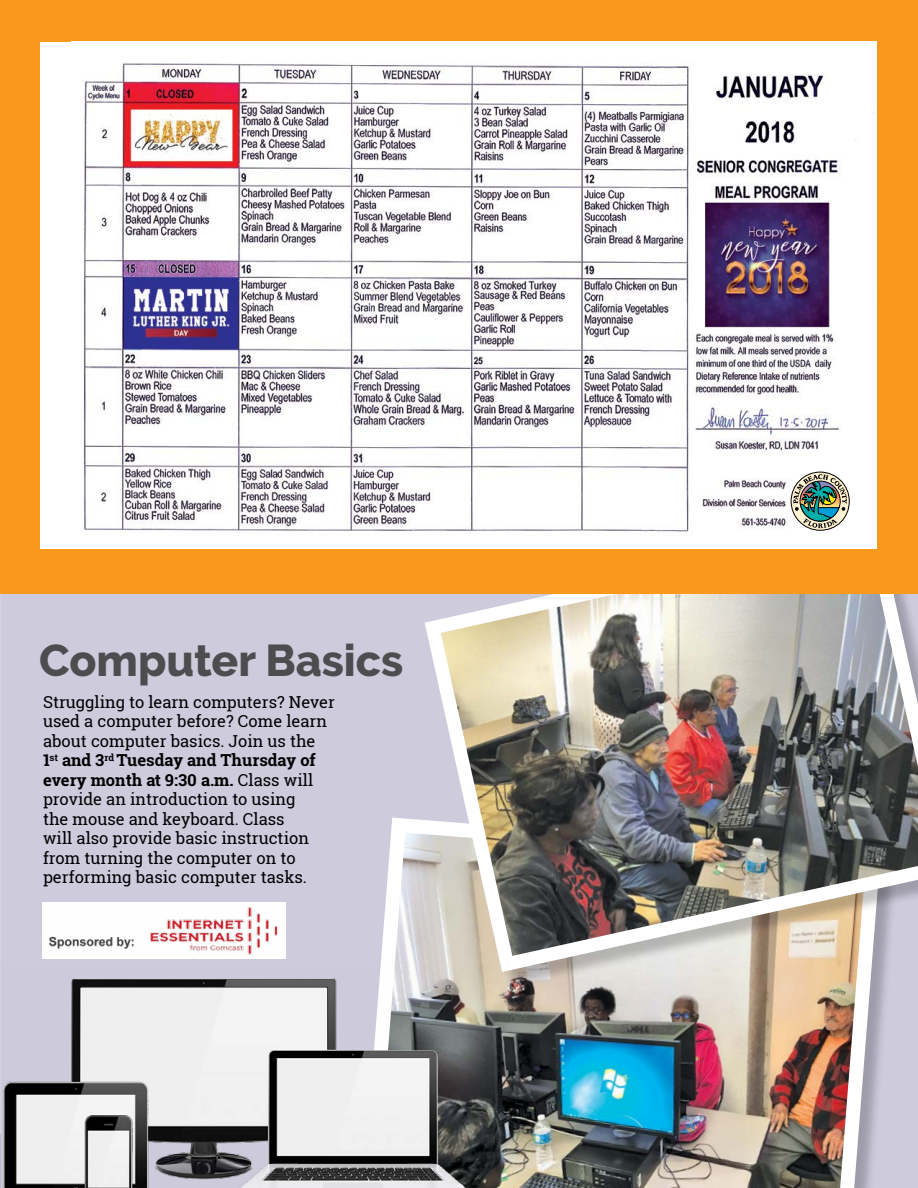
<style>
.page{position:relative;width:918px;height:1188px;background:#fff}
.page>*{position:absolute;margin:0;border:0;box-sizing:border-box;transform-origin:0 0}
.t1{font:800 44.4px "Raleway";color:#4d4d4f}
.t2{font:16.5px/19.5px "Roboto Slab";color:#000}
.t3{font:300 15px "Roboto Slab";color:#000}
.s1{font-weight:700}
</style>
<div class="page">
<div style="left:0;top:594px;width:918px;height:594px;background:#cecbdd"></div>
<img style="left:380px;top:817px;width:505px;height:371px">
<img style="left:417px;top:594px;width:501px;height:386px">
<img style="left:3px;top:967px;width:485px;height:221px">
<div style="left:42px;top:902px;width:243px;height:56px;background:#fff"></div>
<img style="left:49px;top:907px;width:229px;height:48px">
<div style="left:0;top:0;width:918px;height:594px;background:#f8991d"></div>
<div style="left:40px;top:42px;width:838px;height:507px;background:#fff"></div>
<img style="left:83px;top:62px;width:791px;height:470px">
<div style="left:791px;top:472px;width:59px;height:59px;border:1px solid #000;border-radius:50%"></div>
<svg style="left:793px;top:474px;width:54px;height:54px;background:#829a8b"></svg>
<p class="t1" style="left:39px;top:635px;width:366px">Computer Basics</p>
<p class="t2" style="left:43px;top:692px;width:293px">Struggling to learn computers? Never used a computer before? Come learn about computer basics. Join us the<br><span class="s1">1</span><sup>st</sup> <span class="s1">and 3</span><sup>rd</sup> <span class="s1">Tuesday and Thursday of every month at 9:30 a.m.</span> Class will provide an introduction to using<br>the mouse and keyboard. Class<br>will also provide basic instruction from turning the computer on to performing basic computer tasks.</p>
<p class="t3" style="left:449px;top:1152px;width:21px">-3-</p>
</div>
